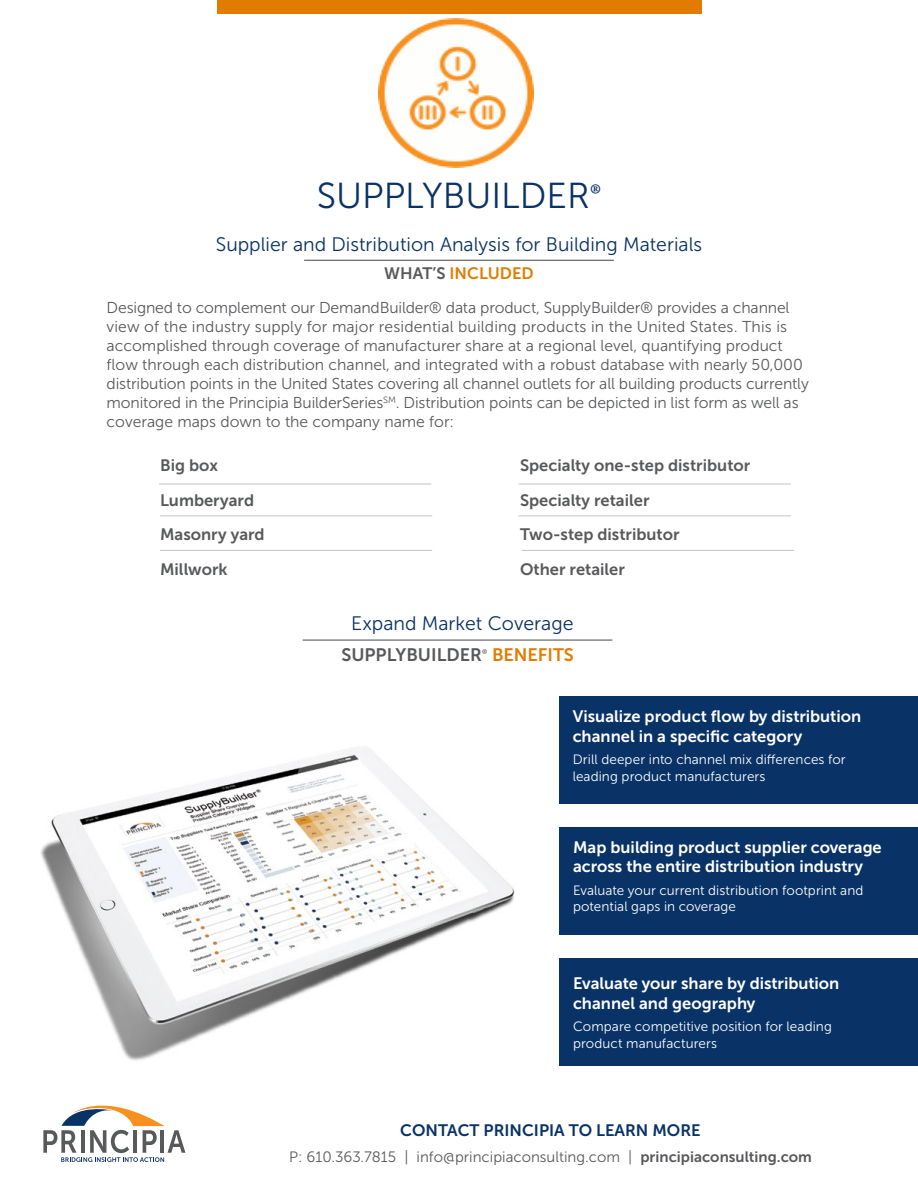
<style>
.page{position:relative;width:918px;height:1188px;background:#fff}
.page>*{position:absolute;margin:0;border:0;box-sizing:border-box;transform-origin:0 0}
.t1{font:36px "Museo Sans 300";color:#093266}
.t2{font:19.5px "Museo Sans 300";color:#093266}
.t3{font:18px "Museo Sans 700";color:#58595b}
.t4{font:16.5px/19.8px "Museo Sans 700";color:#fff}
.t5{font:16.5px/34.5px "Museo Sans 700";color:#58595b}
.t6{font:16.5px "Museo Sans 700";color:#093266}
.t7{font:16.5px "Museo Sans 700";color:#e27c00}
.t8{font:15.75px/18.9px "Museo Sans 300";letter-spacing:-.005em;color:#58595b}
.t9{font:15px "Museo Sans 300";color:#58595b}
.t10{font:13.5px/16.5px "Museo Sans 300";letter-spacing:.005em;color:#fff}
.s1{font-family:"Minion Pro"}
.s2{color:#58595b}
.s3{color:#e27c00}
.s4{font-family:"Museo Sans 700"}
</style>
<div class="page">
<img style="left:40px;top:747px;width:475px;height:314px">
<hr style="left:304px;top:260px;width:310px;height:1px;background:#595b5d">
<hr style="left:303px;top:640px;width:309px;height:1px;background:#595b5d">
<svg style="left:43px;top:1105px;width:142px;height:57px"></svg>
<div style="left:217px;top:0;width:485px;height:14px;background:#e27c00"></div>
<div style="left:559px;top:696px;width:359px;height:108px;background:#093266"></div>
<div style="left:559px;top:827px;width:359px;height:108px;background:#093266"></div>
<div style="left:559px;top:958px;width:359px;height:108px;background:#093266"></div>
<img style="left:379px;top:18px;width:155px;height:149px">
<hr style="left:522px;top:550px;width:272px;height:1px;background:#c6c4c5">
<hr style="left:519px;top:515px;width:272px;height:1px;background:#c6c4c5">
<hr style="left:160px;top:550px;width:272px;height:1px;background:#c6c4c5">
<hr style="left:160px;top:515px;width:272px;height:1px;background:#c6c4c5">
<hr style="left:519px;top:484px;width:272px;height:1px;background:#c6c4c5">
<hr style="left:159px;top:484px;width:272px;height:1px;background:#c6c4c5">
<h1 class="t1" style="left:317px;top:177px;width:286px">SUPPLYBUILDER<span class="s1">®</span></h1>
<p class="t2" style="left:216px;top:234px;width:488px">Supplier and Distribution Analysis for Building Materials</p>
<p class="t7" style="left:384px;top:264px;width:151px"><span class="s2">WHAT’S</span> INCLUDED</p>
<p class="t8" style="left:107px;top:299px;width:704px">Designed to complement our DemandBuilder® data product, SupplyBuilder® provides a channel view of the industry supply for major residential building products in the United States. This is accomplished through coverage of manufacturer share at a regional level, quantifying product flow through each distribution channel, and integrated with a robust database with nearly 50,000 distribution points in the United States covering all channel outlets for all building products currently monitored in the Principia BuilderSeries<sup>SM</sup>. Distribution points can be depicted in list form as well as coverage maps down to the company name for:</p>
<p class="t5" style="left:160px;top:448px;width:106px">Big box<br>Lumberyard<br>Masonry yard<br>Millwork</p>
<p class="t5" style="left:520px;top:448px;width:232px">Specialty one-step distributor<br>Specialty retailer<br>Two-step distributor<br>Other retailer</p>
<p class="t2" style="left:351px;top:612px;width:224px">Expand Market Coverage</p>
<p class="t3" style="left:341px;top:645px;width:234px">SUPPLYBUILDER<span class="s1">®</span> <span class="s3">BENEFITS</span></p>
<p class="t4" style="left:573px;top:706px;width:290px">Visualize product flow by distribution channel in a specific category</p>
<p class="t10" style="left:573px;top:751px;width:275px">Drill deeper into channel mix differences for leading product manufacturers</p>
<p class="t4" style="left:573px;top:837px;width:310px">Map building product supplier coverage across the entire distribution industry</p>
<p class="t10" style="left:573px;top:882px;width:292px">Evaluate your current distribution footprint and potential gaps in coverage</p>
<p class="t4" style="left:573px;top:973px;width:268px">Evaluate your share by distribution channel and geography</p>
<p class="t10" style="left:573px;top:1019px;width:260px">Compare competitive position for leading product manufacturers</p>
<p class="t6" style="left:400px;top:1121px;width:302px">CONTACT PRINCIPIA TO LEARN MORE</p>
<p class="t9" style="left:289px;top:1149px;width:524px">P: 610.363.7815 | info@principiaconsulting.com | <span class="s4">principiaconsulting.com</span></p>
</div>
